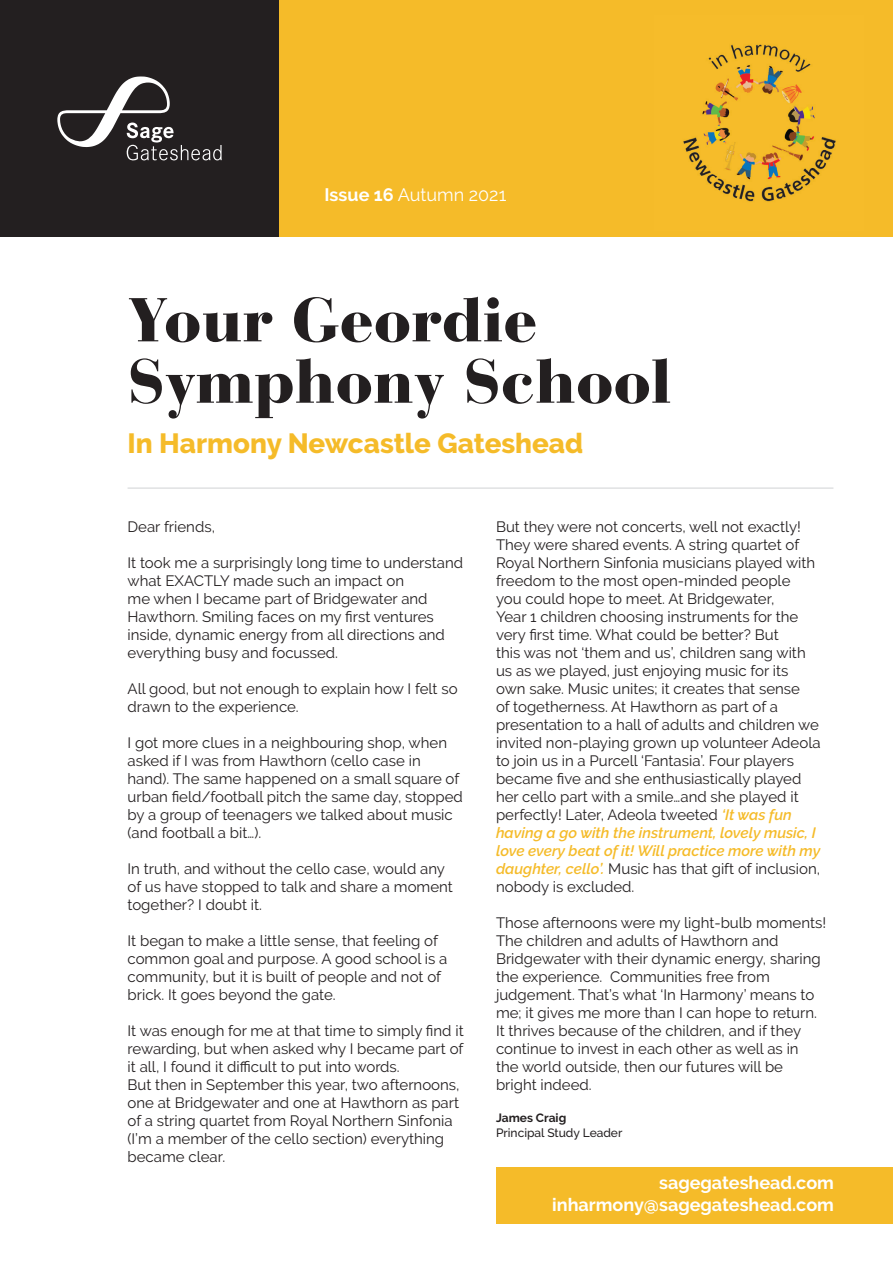
<style>
.page{position:relative;width:893px;height:1263px;background:#fff}
.page>*{position:absolute;margin:0;border:0;box-sizing:border-box;transform-origin:0 0}
.t1{font:900 61.35px/61.3px "Bauer Bodoni";color:#231f20}
.t2{font:800 27.75px "Raleway";color:#f5bb29}
.t3{font:700 18px/21.6px "Raleway";color:#fff;text-align:right}
.t4{font:18px "Raleway";color:#fff}
.t5{font:15px/18px "Raleway";color:#231f20}
.t6{font:500 12px "Raleway";color:#231f20}
.t7{font:700 12px "Raleway";color:#231f20}
.s1{font-weight:700}
.s2{font-weight:600;font-style:italic;color:#f5bb29}
</style>
<div class="page">
<div style="left:496px;top:1167px;width:397px;height:56px;background:#f5bb29"></div>
<div style="left:0;top:0;width:279px;height:237px;background:#231f20"></div>
<svg style="left:57px;top:76px;width:165px;height:84px"></svg>
<div style="left:279px;top:0;width:614px;height:237px;background:#f5bb29"></div>
<img style="left:683px;top:44px;width:153px;height:158px">
<hr style="left:128px;top:488px;width:705px;height:1px;background:#d1d2d4">
<p class="t4" style="left:325px;top:184px;width:183px"><span class="s1">Issue 16</span> Autumn 2021</p>
<h1 class="t1" style="left:128px;top:289px;width:545px">Your Geordie<br>Symphony School</h1>
<h2 class="t2" style="left:128px;top:428px;width:457px">In Harmony Newcastle Gateshead</h2>
<p class="t5" style="left:128px;top:517px;width:89px">Dear friends,</p>
<p class="t5" style="left:128px;top:553px;width:337px">It took me a surprisingly long time to understand what EXACTLY made such an impact on<br>me when I became part of Bridgewater and Hawthorn. Smiling faces on my first ventures inside, dynamic energy from all directions and everything busy and focussed.</p>
<p class="t5" style="left:128px;top:679px;width:332px">All good, but not enough to explain how I felt so drawn to the experience.</p>
<p class="t5" style="left:128px;top:733px;width:337px">I got more clues in a neighbouring shop, when asked if I was from Hawthorn (cello case in hand). The same happened on a small square of urban field/football pitch the same day, stopped by a group of teenagers we talked about music (and football a bit…).</p>
<p class="t5" style="left:128px;top:859px;width:327px">In truth, and without the cello case, would any of us have stopped to talk and share a moment together? I doubt it.</p>
<p class="t5" style="left:128px;top:931px;width:321px">It began to make a little sense, that feeling of common goal and purpose. A good school is a community, but it is built of people and not of brick. It goes beyond the gate.</p>
<p class="t5" style="left:128px;top:1021px;width:338px">It was enough for me at that time to simply find it rewarding, but when asked why I became part of it all, I found it difficult to put into words.<br>But then in September this year, two afternoons, one at Bridgewater and one at Hawthorn as part of a string quartet from Royal Northern Sinfonia (I’m a member of the cello section) everything became clear.</p>
<p class="t5" style="left:496px;top:517px;width:326px">But they were not concerts, well not exactly!<br>They were shared events. A string quartet of Royal Northern Sinfonia musicians played with freedom to the most open-minded people<br>you could hope to meet. At Bridgewater,<br>Year 1 children choosing instruments for the very first time. What could be better? But<br>this was not ‘them and us’, children sang with us as we played, just enjoying music for its own sake. Music unites; it creates that sense<br>of togetherness. At Hawthorn as part of a presentation to a hall of adults and children we invited non-playing grown up volunteer Adeola to join us in a Purcell ‘Fantasia’. Four players became five and she enthusiastically played her cello part with a smile…and she played it perfectly! Later, Adeola tweeted <span class="s2">‘It was fun having a go with the instrument, lovely music, I love every beat of it! Will practice more with my daughter, cello’.</span> Music has that gift of inclusion, nobody is excluded.</p>
<p class="t5" style="left:496px;top:913px;width:332px">Those afternoons were my light-bulb moments!<br>The children and adults of Hawthorn and Bridgewater with their dynamic energy, sharing the experience. Communities free from judgement. That’s what ‘In Harmony’ means to me; it gives me more than I can hope to return.<br>It thrives because of the children, and if they continue to invest in each other as well as in<br>the world outside, then our futures will be bright indeed.</p>
<p class="t7" style="left:496px;top:1111px;width:72px">James Craig</p>
<p class="t6" style="left:496px;top:1125px;width:128px">Principal Study Leader</p>
<p class="t3" style="left:552px;top:1172px;width:283px">sagegateshead.com inharmony@sagegateshead.com</p>
</div>
